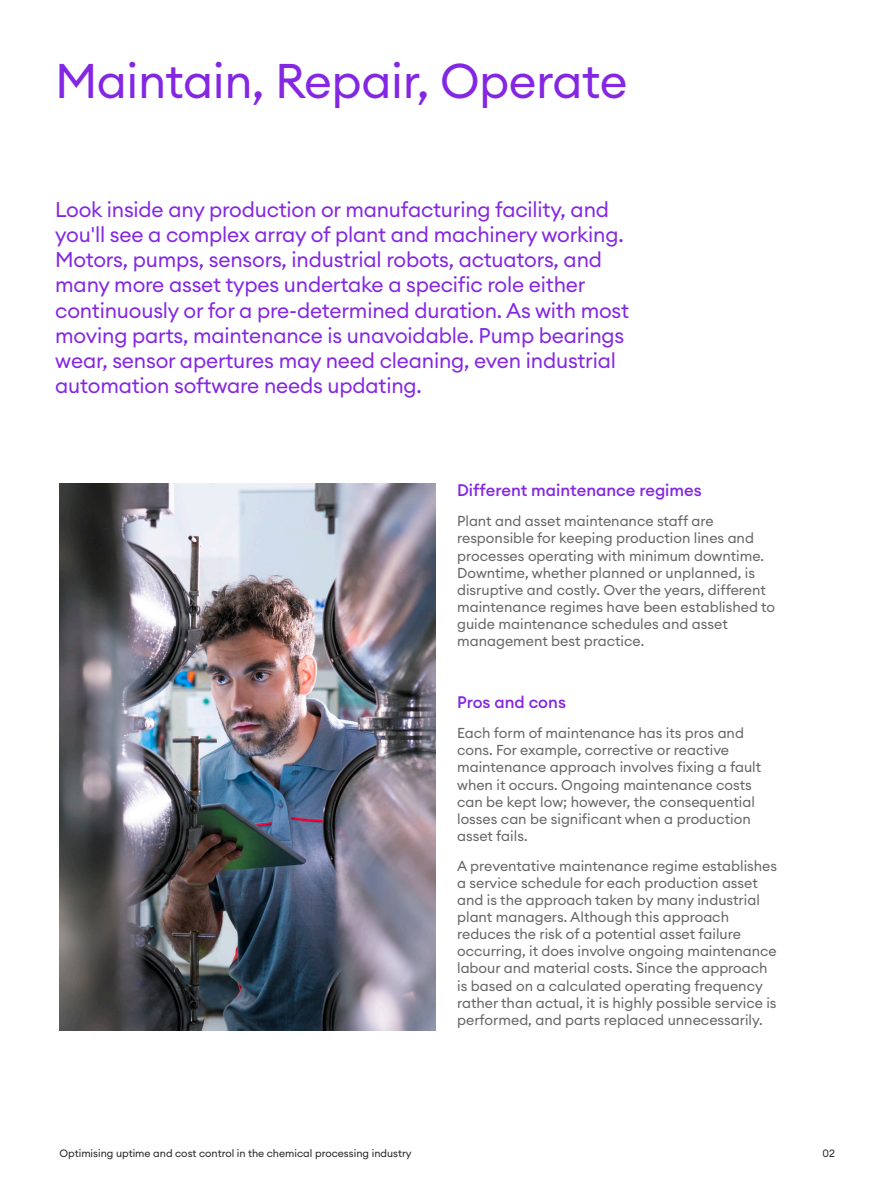
<style>
.page{position:relative;width:893px;height:1191px;background:#fff}
.page>*{position:absolute;margin:0;border:0;box-sizing:border-box;transform-origin:0 0}
.t1{font:48px "Euclid Circular A";letter-spacing:-.01em;color:#8427e2}
.t2{font:21px/25.2px "Euclid Circular A";letter-spacing:-.01em;color:#8427e2}
.t3{font:500 16.5px "Euclid Circular A";color:#8427e2}
.t4{font:14.25px/17.1px "Euclid Circular A";color:#656565}
.t5{font:10.5px "Euclid Circular A";color:#232323}
</style>
<div class="page">
<img style="left:60px;top:483px;width:376px;height:547px">
<h1 class="t1" style="left:55px;top:50px;width:574px">Maintain, Repair, Operate</h1>
<p class="t2" style="left:55px;top:196px;width:575px">Look inside any production or manufacturing facility, and you'll see a complex array of plant and machinery working.<br>Motors, pumps, sensors, industrial robots, actuators, and many more asset types undertake a specific role either continuously or for a pre-determined duration. As with most moving parts, maintenance is unavoidable. Pump bearings wear, sensor apertures may need cleaning, even industrial automation software needs updating.</p>
<p class="t3" style="left:457px;top:480px;width:246px">Different maintenance regimes</p>
<p class="t4" style="left:457px;top:512px;width:320px">Plant and asset maintenance staff are responsible for keeping production lines and processes operating with minimum downtime.<br>Downtime, whether planned or unplanned, is disruptive and costly. Over the years, different maintenance regimes have been established to guide maintenance schedules and asset management best practice.</p>
<p class="t3" style="left:457px;top:692px;width:110px">Pros and cons</p>
<p class="t4" style="left:457px;top:724px;width:306px">Each form of maintenance has its pros and cons. For example, corrective or reactive maintenance approach involves fixing a fault when it occurs. Ongoing maintenance costs can be kept low; however, the consequential losses can be significant when a production asset fails.</p>
<p class="t4" style="left:457px;top:857px;width:322px">A preventative maintenance regime establishes a service schedule for each production asset and is the approach taken by many industrial plant managers. Although this approach reduces the risk of a potential asset failure occurring, it does involve ongoing maintenance labour and material costs. Since the approach is based on a calculated operating frequency rather than actual, it is highly possible service is performed, and parts replaced unnecessarily.</p>
<p class="t5" style="left:60px;top:1146px;width:354px">Optimising uptime and cost control in the chemical processing industry</p>
<p class="t5" style="left:822px;top:1146px;width:14px">02</p>
</div>
